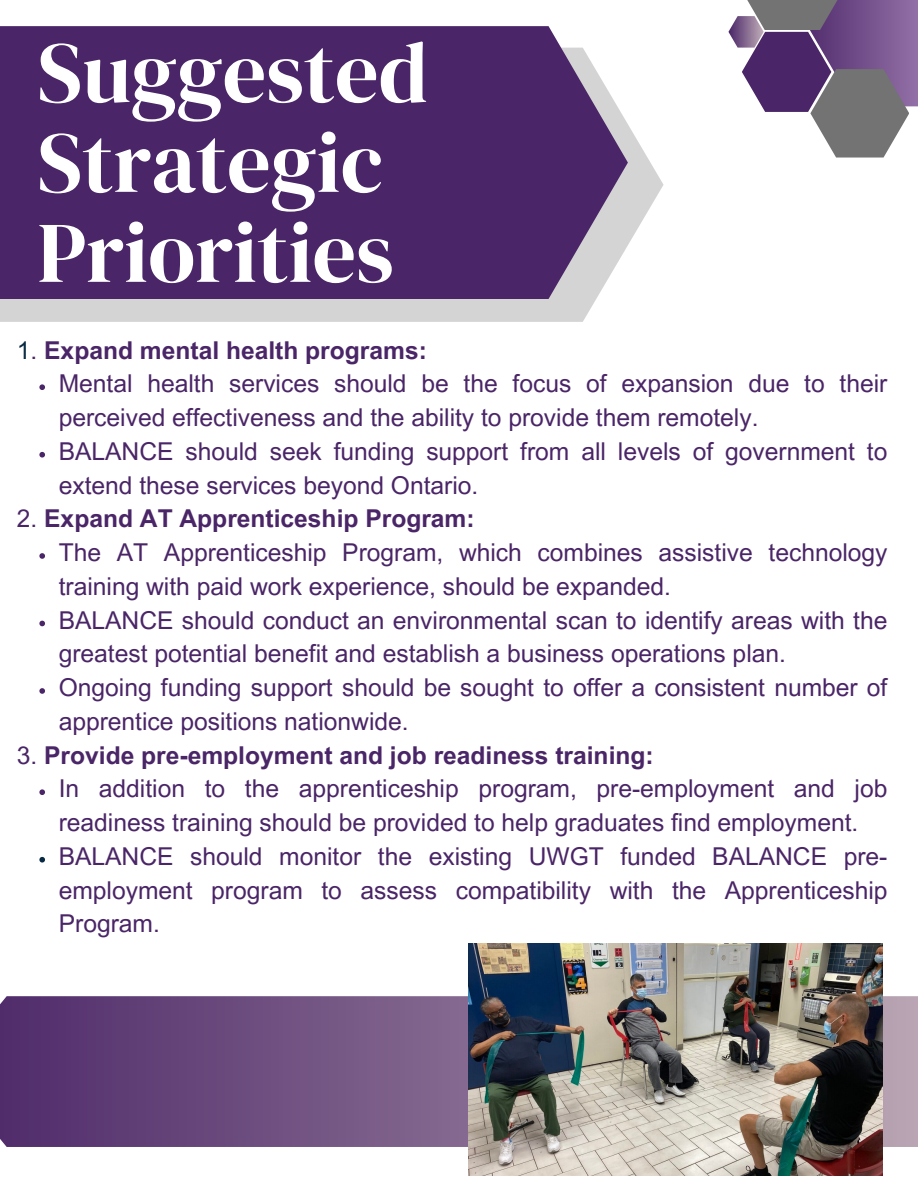
<style>
.page{position:relative;width:918px;height:1188px;background:#fff}
.page>*{position:absolute;margin:0;border:0;box-sizing:border-box;transform-origin:0 0}
.t1{font:86.1px/90px "DM Serif Display";color:#fff}
.t2{font:24.6px/33.8px "Arial MT Pro";color:#4a2567}
.t3{font:700 24.6px "Arial MT Pro";color:#4a2567}
.s1{font-weight:400;color:#072a44}
.s2{font-weight:400}
</style>
<div class="page">
<svg style="left:0;top:125px;width:664px;height:197px;fill:#d4d4d4"></svg>
<div style="left:0;top:26px;width:628px;height:273px;background:#4a2567"></div>
<svg style="left:39px;top:384px;width:6px;height:6px"></svg>
<svg style="left:39px;top:452px;width:6px;height:6px"></svg>
<svg style="left:39px;top:553px;width:6px;height:6px"></svg>
<svg style="left:39px;top:621px;width:6px;height:5px"></svg>
<svg style="left:39px;top:688px;width:6px;height:6px"></svg>
<svg style="left:39px;top:789px;width:6px;height:6px"></svg>
<svg style="left:39px;top:857px;width:6px;height:6px"></svg>
<svg style="left:846px;top:0;width:72px;height:106px;background:#85629a"></svg>
<svg style="left:728px;top:16px;width:181px;height:142px"></svg>
<svg style="left:739px;top:0;width:107px;height:30px;background:#7d7581"></svg>
<svg style="left:0;top:996px;width:918px;height:151px;background:#705181"></svg>
<img style="left:468px;top:943px;width:414px;height:233px">
<p class="t1" style="left:37px;top:27px;width:392px">Suggested<br>Strategic<br>Priorities</p>
<p class="t3" style="left:17px;top:341px;width:411px"><span class="s1">1</span><span class="s2">.</span> Expand mental health programs:</p>
<p class="t2" style="left:59px;top:370px;width:830px">Mental health services should be the focus of expansion due to their perceived effectiveness and the ability to provide them remotely.</p>
<p class="t2" style="left:59px;top:437px;width:830px">BALANCE should seek funding support from all levels of government to extend these services beyond Ontario.</p>
<p class="t3" style="left:17px;top:509px;width:459px"><span class="s2">2.</span> Expand AT Apprenticeship Program:</p>
<p class="t2" style="left:59px;top:539px;width:830px">The AT Apprenticeship Program, which combines assistive technology training with paid work experience, should be expanded.</p>
<p class="t2" style="left:59px;top:606px;width:830px">BALANCE should conduct an environmental scan to identify areas with the greatest potential benefit and establish a business operations plan.</p>
<p class="t2" style="left:59px;top:674px;width:830px">Ongoing funding support should be sought to offer a consistent number of apprentice positions nationwide.</p>
<p class="t3" style="left:17px;top:746px;width:638px"><span class="s2">3.</span> Provide pre-employment and job readiness training:</p>
<p class="t2" style="left:59px;top:775px;width:830px">In addition to the apprenticeship program, pre-employment and job readiness training should be provided to help graduates find employment.</p>
<p class="t2" style="left:59px;top:842px;width:830px;text-align:justify">BALANCE should monitor the existing UWGT funded BALANCE pre&shy;employment program to assess compatibility with the Apprenticeship Program.</p>
</div>
